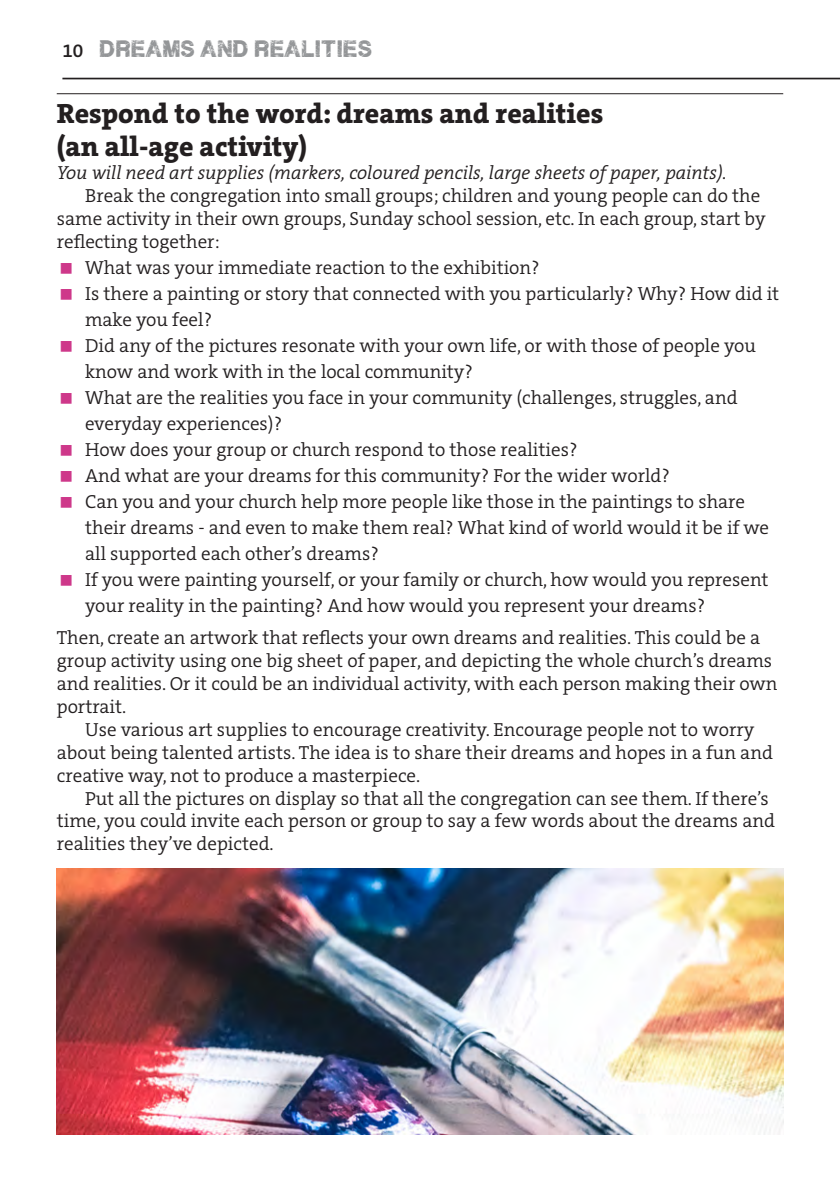
<style>
.page{position:relative;width:840px;height:1191px;background:#fff}
.page>*{position:absolute;margin:0;border:0;box-sizing:border-box;transform-origin:0 0}
.t1{font:800 28px "The Serif C5";color:#231f20}
.t2{font:300 19px "The Serif C5";color:#231f20}
.t3{font:italic 300 19px "The Serif C5";color:#231f20}
.t4{font:19px "Plane Crash";color:#939597}
.t5{font:600 19px "The Sans C5";color:#231f20}
</style>
<div class="page">
<hr style="left:62px;top:78px;width:777px;height:1px;background:#231f20">
<hr style="left:57px;top:93px;width:725px;height:1px;background:#231f20">
<img style="left:57px;top:868px;width:725px;height:266px">
<p class="t5" style="left:62px;top:43px;width:22px">10</p>
<p class="t4" style="left:99px;top:43px;width:274px">DREAMS AND REALITIES</p>
<p class="t1" style="left:57px;top:102px;width:547px">Respond to the word: dreams and realities</p>
<p class="t1" style="left:57px;top:135px;width:252px">(an all-age activity)</p>
<p class="t3" style="left:57px;top:165px;width:671px">You will need art supplies (markers, coloured pencils, large sheets of paper, paints).</p>
<p class="t2" style="left:85px;top:188px;width:676px">Break the congregation into small groups; children and young people can do the</p>
<p class="t2" style="left:57px;top:211px;width:710px">same activity in their own groups, Sunday school session, etc. In each group, start by</p>
<p class="t2" style="left:57px;top:233px;width:165px">reflecting together:</p>
<p class="t2" style="left:85px;top:259px;width:456px">What was your immediate reaction to the exhibition?</p>
<p class="t2" style="left:85px;top:285px;width:695px">Is there a painting or story that connected with you particularly? Why? How did it</p>
<p class="t2" style="left:85px;top:311px;width:128px">make you feel?</p>
<p class="t2" style="left:85px;top:337px;width:672px">Did any of the pictures resonate with your own life, or with those of people you</p>
<p class="t2" style="left:85px;top:363px;width:389px">know and work with in the local community?</p>
<p class="t2" style="left:85px;top:389px;width:653px">What are the realities you face in your community (challenges, struggles, and</p>
<p class="t2" style="left:85px;top:415px;width:198px">everyday experiences)?</p>
<p class="t2" style="left:85px;top:441px;width:493px">How does your group or church respond to those realities?</p>
<p class="t2" style="left:85px;top:467px;width:586px">And what are your dreams for this community? For the wider world?</p>
<p class="t2" style="left:85px;top:493px;width:661px">Can you and your church help more people like those in the paintings to share</p>
<p class="t2" style="left:85px;top:519px;width:685px">their dreams - and even to make them real? What kind of world would it be if we</p>
<p class="t2" style="left:85px;top:545px;width:295px">all supported each other’s dreams?</p>
<p class="t2" style="left:85px;top:571px;width:684px">If you were painting yourself, or your family or church, how would you represent</p>
<p class="t2" style="left:85px;top:597px;width:621px">your reality in the painting? And how would you represent your dreams?</p>
<p class="t2" style="left:57px;top:630px;width:704px">Then, create an artwork that reflects your own dreams and realities. This could be a</p>
<p class="t2" style="left:57px;top:653px;width:716px">group activity using one big sheet of paper, and depicting the whole church’s dreams</p>
<p class="t2" style="left:57px;top:676px;width:722px">and realities. Or it could be an individual activity, with each person making their own</p>
<p class="t2" style="left:57px;top:699px;width:71px">portrait.</p>
<p class="t2" style="left:85px;top:722px;width:670px">Use various art supplies to encourage creativity. Encourage people not to worry</p>
<p class="t2" style="left:57px;top:745px;width:717px">about being talented artists. The idea is to share their dreams and hopes in a fun and</p>
<p class="t2" style="left:57px;top:767px;width:365px">creative way, not to produce a masterpiece.</p>
<p class="t2" style="left:85px;top:790px;width:684px">Put all the pictures on display so that all the congregation can see them. If there’s</p>
<p class="t2" style="left:57px;top:813px;width:719px">time, you could invite each person or group to say a few words about the dreams and</p>
<p class="t2" style="left:57px;top:836px;width:218px">realities they’ve depicted.</p>
</div>
